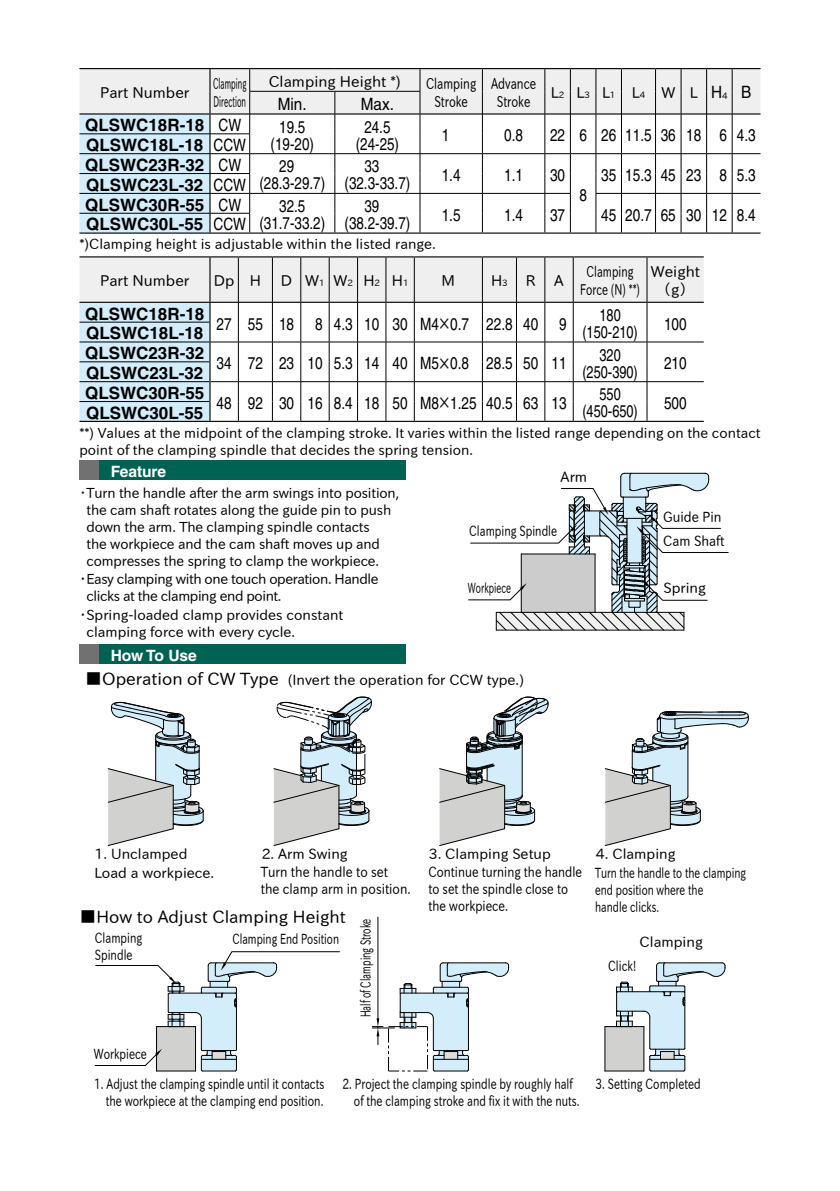
<style>
.page{position:relative;width:840px;height:1191px;background:#fff}
.page>*{position:absolute;margin:0;border:0;box-sizing:border-box;transform-origin:0 0}
.t1{font:17px "Helvetica LT Std";color:#000;scale:.8 1}
.t2{font:700 17px/19.8px "Helvetica LT Std";color:#000}
.t3{font:17px/17px "Helvetica LT Std";color:#000;text-align:center;scale:.79 1}
.t4{font:17px "IPAP Gothic";color:#000}
.t5{font:17px/17px "Helvetica LT Std";color:#000;text-align:center;scale:.75 1}
.t6{font:17px "Helvetica LT Std";color:#000;scale:.9 1}
.t7{font:700 15.6px "Helvetica LT Std";color:#fff}
.t8{font:15px/18px "IPAP Gothic";color:#000;text-align:center}
.t9{font:15px/18px "IPAP Gothic";color:#000;text-align:center;scale:.75 1}
.t10{font:15px/18px "IPAP Gothic";color:#000;text-align:center;scale:.7 1}
.t11{font:15px/18px "IPAP Gothic";color:#000;scale:.5 1}
.t12{font:14.2px/17px "IPAP Gothic";color:#000;scale:.75 1}
.t13{font:14.2px/19px "IPAP Gothic";color:#000}
.t14{font:14.2px/17px "IPAP Gothic";color:#000;scale:.71 1}
.t15{font:14.2px/17px "IPAP Gothic";color:#000;scale:.82 1}
.t16{font:14.2px "IPAP Gothic";color:#000;scale:.87 1}
.t17{font:14.2px "IPAP Gothic";color:#000;scale:.63 1}
.t18{font:14.2px/24.2px "IPAP Gothic";color:#000;scale:.9 1}
.t19{font:14.2px "IPAP Gothic";color:#000;scale:.61 1}
.t20{font:14px/17px "IPAP Gothic";letter-spacing:-.01em;color:#000}
.t21{font:14px/17px "IPAP Gothic";letter-spacing:-.03em;color:#000}
.s1{font-size:8.8px}
.s2{font-family:"Helvetica LT Std";font-size:17px}
.s3{font-weight:400}
.s4{color:#fff}
.s5{font-family:"IPAP Gothic"}
</style>
<div class="page">
<svg style="left:79px;top:256px;width:624px;height:166px"></svg>
<hr style="left:79px;top:232px;width:131px;height:2px;background:#000">
<hr style="left:210px;top:232px;width:39px;height:2px;background:#000">
<hr style="left:249px;top:232px;width:85px;height:2px;background:#000">
<hr style="left:334px;top:232px;width:86px;height:2px;background:#000">
<hr style="left:420px;top:232px;width:62px;height:2px;background:#000">
<hr style="left:482px;top:232px;width:62px;height:2px;background:#000">
<hr style="left:544px;top:232px;width:26px;height:2px;background:#000">
<hr style="left:570px;top:232px;width:25px;height:2px;background:#000">
<hr style="left:595px;top:232px;width:26px;height:2px;background:#000">
<hr style="left:621px;top:232px;width:34px;height:2px;background:#000">
<hr style="left:655px;top:232px;width:25px;height:2px;background:#000">
<hr style="left:680px;top:232px;width:26px;height:2px;background:#000">
<hr style="left:706px;top:232px;width:25px;height:2px;background:#000">
<hr style="left:731px;top:232px;width:29px;height:2px;background:#000">
<svg style="left:79px;top:68px;width:681px;height:165px"></svg>
<hr style="left:249px;top:91px;width:85px;height:1px;background:#000">
<hr style="left:334px;top:91px;width:86px;height:1px;background:#000">
<div style="left:79px;top:460px;width:20px;height:20px;background:#727171"></div>
<div style="left:99px;top:460px;width:306px;height:20px;background:#006253"></div>
<div style="left:79px;top:644px;width:20px;height:20px;background:#727171"></div>
<div style="left:99px;top:644px;width:306px;height:20px;background:#006253"></div>
<svg style="left:468px;top:472px;width:260px;height:159px"></svg>
<hr style="left:377px;top:917px;width:1px;height:101px;background:#000">
<svg style="left:107px;top:702px;width:97px;height:144px"></svg>
<svg style="left:605px;top:711px;width:143px;height:135px"></svg>
<svg style="left:273px;top:696px;width:99px;height:150px"></svg>
<svg style="left:372px;top:962px;width:137px;height:109px"></svg>
<svg style="left:439px;top:696px;width:109px;height:150px"></svg>
<div style="left:604px;top:1026px;width:39px;height:45px;background:#d1d1cf"></div>
<hr style="left:604px;top:1026px;width:39px;height:1px;background:#000">
<hr style="left:604px;top:1026px;width:1px;height:45px;background:#000">
<hr style="left:604px;top:1070px;width:39px;height:1px;background:#000">
<svg style="left:615px;top:962px;width:110px;height:109px"></svg>
<svg style="left:94px;top:951px;width:246px;height:120px"></svg>
<hr style="left:156px;top:1070px;width:39px;height:1px;background:#000">
<hr style="left:195px;top:1026px;width:1px;height:45px;background:#000">
<hr style="left:156px;top:1026px;width:1px;height:45px;background:#000">
<p class="t8" style="left:100px;top:84px;width:91px">Part Number</p>
<p class="t11" style="left:213px;top:75px;width:68px">Clamping<br>Direction</p>
<p class="t8" style="left:268px;top:73px;width:134px">Clamping Height *)</p>
<p class="t9" style="left:426px;top:75px;width:68px">Clamping<br>Stroke</p>
<p class="t9" style="left:490px;top:75px;width:62px">Advance<br>Stroke</p>
<p class="t8" style="left:550px;top:84px;width:202px">L<span class="s1">2</span> L<span class="s1">3</span> L<span class="s1">1</span> L<span class="s1">4</span> WL<span class="s2">H</span><span class="s1">4</span> <span class="s2">B</span></p>
<p class="t6" style="left:278px;top:94px;width:34px">Min.</p>
<p class="t6" style="left:360px;top:94px;width:38px">Max.</p>
<p class="t2" style="left:85px;top:115px;width:157px">QLSWC18R-18 <span class="s3">CW</span></p>
<p class="t3" style="left:270px;top:118px;width:56px">19.5 (19-20)</p>
<p class="t3" style="left:355px;top:118px;width:56px">24.5 (24-25)</p>
<p class="t1" style="left:504px;top:125px;width:25px">0.8</p>
<p class="t1" style="left:549px;top:125px;width:258px">22 6 26 11.5 36 18 6 4.3</p>
<p class="t2" style="left:85px;top:135px;width:162px">QLSWC18L-18 <span class="s3">CCW<br></span>QLSWC23R-32 <span class="s3">CW</span></p>
<p class="t3" style="left:259px;top:158px;width:85px">29<span class="s4">.0 </span>(28.3-29.7)</p>
<p class="t3" style="left:344px;top:158px;width:85px">33<span class="s4">.0 </span>(32.3-33.7)</p>
<p class="t1" style="left:441px;top:165px;width:25px">1.4</p>
<p class="t1" style="left:504px;top:165px;width:25px">1.1</p>
<p class="t1" style="left:549px;top:165px;width:20px">30</p>
<p class="t1" style="left:600px;top:165px;width:195px">35 15.3 45 23 8 5.3</p>
<p class="t2" style="left:85px;top:175px;width:162px">QLSWC23L-32 <span class="s3">CCW<br></span>QLSWC30R-55 <span class="s3">CW</span></p>
<p class="t1" style="left:579px;top:185px;width:11px">8</p>
<p class="t3" style="left:259px;top:197px;width:85px">32.5 (31.7-33.2)</p>
<p class="t3" style="left:344px;top:197px;width:85px">39<span class="s4">.0 </span>(38.2-39.7)</p>
<p class="t1" style="left:441px;top:205px;width:25px">1.5</p>
<p class="t1" style="left:504px;top:205px;width:25px">1.4</p>
<p class="t1" style="left:549px;top:205px;width:20px">37</p>
<p class="t1" style="left:600px;top:205px;width:195px">45 20.7 65 30 12 8.4</p>
<p class="t2" style="left:86px;top:214px;width:161px">QLSWC30L-55 <span class="s3">CCW</span></p>
<p class="t20" style="left:79px;top:236px;width:358px">*)Clamping height is adjustable within the listed range.</p>
<p class="t8" style="left:100px;top:272px;width:91px">Part Number</p>
<p class="t8" style="left:214px;top:272px;width:49px">Dp H</p>
<p class="t8" style="left:281px;top:272px;width:129px">D W<span class="s1">1</span> W<span class="s1">2</span> H<span class="s1">2</span> H<span class="s1">1</span></p>
<p class="t8" style="left:441px;top:272px;width:15px">M</p>
<p class="t8" style="left:491px;top:272px;width:74px">H<span class="s1">3</span> RA</p>
<p class="t10" style="left:580px;top:263px;width:87px">Clamping<br>Force (N) **)</p>
<p class="t8" style="left:650px;top:263px;width:51px">Weight（g）</p>
<p class="t2" style="left:85px;top:303px;width:121px">QLSWC18R-18</p>
<p class="t1" style="left:216px;top:314px;width:439px">27 55 18 8 4.3 10 30 M4<span class="s5">×</span>0.7<span class="s4">0</span> 22.8 40 9</p>
<p class="t5" style="left:582px;top:306px;width:75px">180 (150-210)</p>
<p class="t1" style="left:663px;top:314px;width:30px">100</p>
<p class="t2" style="left:85px;top:323px;width:121px">QLSWC18L-18<br>QLSWC23R-32</p>
<p class="t1" style="left:216px;top:353px;width:439px">34 72 23 10 5.3 14 40 M5<span class="s5">×</span>0.8<span class="s4">0</span> 28.5 50 11</p>
<p class="t5" style="left:582px;top:346px;width:75px">320 (250-390)</p>
<p class="t1" style="left:663px;top:353px;width:30px">210</p>
<p class="t2" style="left:85px;top:363px;width:121px">QLSWC23L-32<br>QLSWC30R-55</p>
<p class="t1" style="left:216px;top:393px;width:439px">48 92 30 16 8.4 18 50 M8<span class="s5">×</span>1.25 40.5 63 13</p>
<p class="t5" style="left:582px;top:386px;width:75px">550 (450-650)</p>
<p class="t1" style="left:663px;top:393px;width:30px">500</p>
<p class="t2" style="left:86px;top:402px;width:119px">QLSWC30L-55</p>
<p class="t20" style="left:79px;top:424px;width:682px">**) Values at the midpoint of the clamping stroke. It varies within the listed range depending on the contact point of the clamping spindle that decides the spring tension.</p>
<p class="t7" style="left:111px;top:461px;width:57px">Feature</p>
<p class="t20" style="left:86px;top:484px;width:314px;text-indent:-7px">・Turn the handle after the arm swings into position, the cam shaft rotates along the guide pin to push down the arm. The clamping spindle contacts<br>the workpiece and the cam shaft moves up and compresses the spring to clamp the workpiece.</p>
<p class="t21" style="left:86px;top:571px;width:293px;text-indent:-7px">・Easy clamping with one touch operation. Handle clicks at the clamping end point.</p>
<p class="t20" style="left:86px;top:607px;width:258px;text-indent:-7px">・Spring-loaded clamp provides constant clamping force with every cycle.</p>
<p class="t7" style="left:111px;top:646px;width:88px">How To Use</p>
<p class="t4" style="left:85px;top:669px;width:195px">■Operation of CW Type</p>
<p class="t13" style="left:560px;top:467px;width:28px">Arm</p>
<p class="t12" style="left:469px;top:522px;width:119px">Clamping Spindle</p>
<p class="t19" style="left:467px;top:580px;width:72px">Workpiece</p>
<p class="t13" style="left:287px;top:671px;width:238px">(Invert the operation for CCW type.)</p>
<p class="t18" style="left:662px;top:505px;width:70px">Guide Pin<br>Cam Shaft</p>
<p class="t13" style="left:663px;top:579px;width:44px">Spring</p>
<p class="t13" style="left:94px;top:844px;width:121px">1. Unclamped<br>Load a workpiece.</p>
<p class="t13" style="left:261px;top:844px;width:129px">2. Arm Swing<br>Turn the handle to set</p>
<p class="t16" style="left:261px;top:881px;width:174px">the clamp arm in position.</p>
<p class="t4" style="left:79px;top:907px;width:267px">■How to Adjust Clamping Height</p>
<p class="t12" style="left:95px;top:930px;width:65px">Clamping<br>Spindle</p>
<p class="t12" style="left:94px;top:1045px;width:72px">Workpiece</p>
<p class="t14" style="left:232px;top:931px;width:152px">Clamping End Position</p>
<p class="t17" style="left:357px;top:1017px;width:158px;rotate:-90deg">Half of Clamping Stroke</p>
<p class="t13" style="left:428px;top:844px;width:155px">3. Clamping Setup<br>Continue turning the handle</p>
<p class="t15" style="left:428px;top:881px;width:171px">to set the spindle close to the workpiece.</p>
<p class="t13" style="left:594px;top:844px;width:152px">4. Clamping<br>Turn the handle to the clamping</p>
<p class="t14" style="left:594px;top:881px;width:154px">end position where the handle clicks.</p>
<p class="t13" style="left:639px;top:933px;width:65px">Clamping</p>
<p class="t12" style="left:608px;top:957px;width:39px">Click!</p>
<p class="t12" style="left:94px;top:1076px;width:308px;text-align:right">1. Adjust the clamping spindle until it contacts the workpiece at the clamping end position.</p>
<p class="t12" style="left:354px;top:1076px;width:302px;text-indent:-11px">2. Project the clamping spindle by roughly half of the clamping stroke and fix it with the nuts.</p>
<p class="t12" style="left:595px;top:1076px;width:142px">3. Setting Completed</p>
</div>
